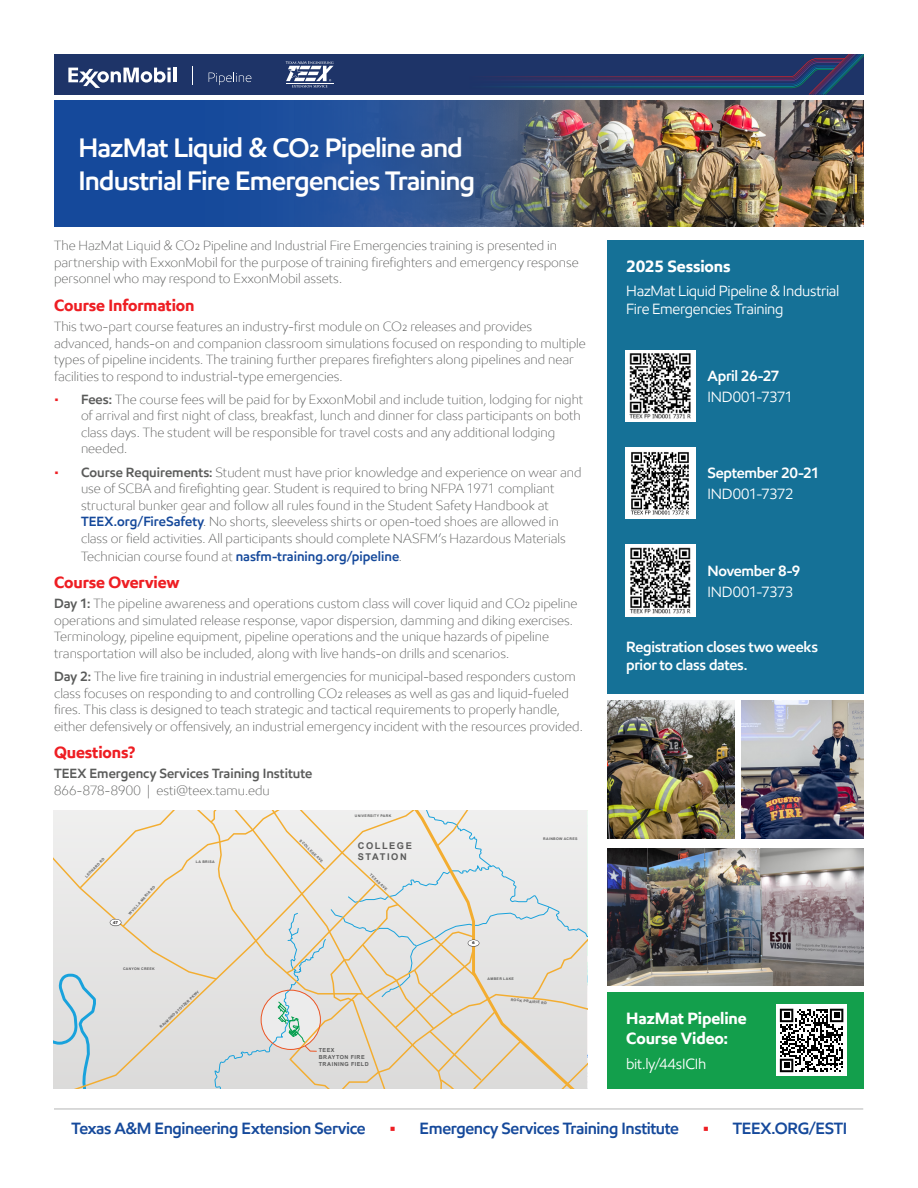
<style>
.page{position:relative;width:918px;height:1188px;background:#fff}
.page>*{position:absolute;margin:0;border:0;box-sizing:border-box;transform-origin:0 0}
.t1{font:600 27px/33px "E Mprint";letter-spacing:-.03em;color:#fff}
.t2{font:600 16.5px "E Mprint";letter-spacing:-.02em;color:#15499b}
.t3{font:700 16.5px "E Mprint";letter-spacing:-.005em;color:#ee1e23}
.t4{font:700 16.5px "E Mprint";letter-spacing:-.01em;color:#fff}
.t5{font:600 15px/21px "E Mprint";letter-spacing:-.02em;color:#fff}
.t6{font:15px/21px "E Mprint";letter-spacing:-.02em;color:#fff}
.t7{font:300 13.5px/16.5px "E Mprint";color:#5a5b5a}
.t8{font:600 13.5px "E Mprint";color:#15499b}
.t9{font:600 13.5px "E Mprint";color:#5a5b5a}
.t10{font:700 9.3px/11.1px "Arial";letter-spacing:.16em;color:#5b5b5b}
.t11{font:700 5.55px/6.6px "Arial";letter-spacing:.09em;color:#5b5b5b}
.t12{font:700 4.2px "Interstate";color:#231f20}
.t13{font:700 3.6px "Arial";letter-spacing:.09em;color:#5b5b5b}
.s1{font-weight:400;color:#ee1e23}
.s2{font-weight:600}
.s3{font-weight:600;color:#15499b}
.s4{font-weight:300;color:#5a5b5a}
.s5{font-weight:400}
.s6{color:#ee1e23}
</style>
<div class="page">
<hr style="left:54px;top:1109px;width:809px;height:1px;background:#b4b5b5">
<div style="left:54px;top:54px;width:810px;height:40px;background:#1e3468"></div>
<svg style="left:486px;top:54px;width:378px;height:40px"></svg>
<svg style="left:286px;top:61px;width:48px;height:26px"></svg>
<hr style="left:173px;top:68px;width:3px;height:14px;background:#fff">
<svg style="left:68px;top:68px;width:103px;height:20px"></svg>
<svg style="left:209px;top:72px;width:42px;height:13px"></svg>
<svg style="left:192px;top:66px;width:1px;height:19px"></svg>
<div style="left:608px;top:992px;width:256px;height:97px;background:#139f4c"></div>
<img style="left:574px;top:101px;width:290px;height:126px">
<svg style="left:54px;top:101px;width:520px;height:126px;background:#2a5293"></svg>
<div style="left:777px;top:1005px;width:69px;height:71px;background:#fff"></div>
<svg style="left:780px;top:1009px;width:63px;height:63px"></svg>
<svg style="left:54px;top:810px;width:533px;height:279px;background:#e3e1dc"></svg>
<img style="left:608px;top:700px;width:127px;height:139px">
<img style="left:741px;top:700px;width:123px;height:139px">
<div style="left:608px;top:240px;width:256px;height:453px;background:#157197"></div>
<img style="left:626px;top:350px;width:69px;height:71px">
<img style="left:626px;top:448px;width:69px;height:71px">
<img style="left:626px;top:545px;width:69px;height:71px">
<img style="left:608px;top:848px;width:256px;height:138px">
<p class="t1" style="left:78px;top:131px;width:398px">HazMat Liquid &amp; CO2 Pipeline and<br>Industrial Fire Emergencies Training</p>
<p class="t7" style="left:54px;top:237px;width:526px">The HazMat Liquid &amp; CO2 Pipeline and Industrial Fire Emergencies training is presented in partnership with ExxonMobil for the purpose of training firefighters and emergency response personnel who may respond to ExxonMobil assets.</p>
<p class="t3" style="left:54px;top:295px;width:142px">Course Information</p>
<p class="t7" style="left:54px;top:318px;width:533px">This two-part course features an industry-first module on CO2 releases and provides advanced, hands-on and companion classroom simulations focused on responding to multiple types of pipeline incidents. The training further prepares firefighters along pipelines and near facilities to respond to industrial-type emergencies.</p>
<p class="t7" style="left:81px;top:391px;width:504px;text-indent:-27px"><span class="s1">•</span> <span class="s2">Fees:</span> The course fees will be paid for by ExxonMobil and include tuition, lodging for night of arrival and first night of class, breakfast, lunch and dinner for class participants on both class days. The student will be responsible for travel costs and any additional lodging needed.</p>
<p class="t7" style="left:81px;top:464px;width:502px;text-indent:-27px"><span class="s1">•</span> <span class="s2">Course Requirements:</span> Student must have prior knowledge and experience on wear and use of SCBA and firefighting gear. Student is required to bring NFPA 1971 compliant structural bunker gear and follow all rules found in the Student Safety Handbook at <span class="s3">TEEX.org/FireSafety</span>. No shorts, sleeveless shirts or open-toed shoes are allowed in class or field activities. All participants should complete NASFM’s Hazardous Materials</p>
<p class="t8" style="left:81px;top:548px;width:322px"><span class="s4">Technician course found at</span> nasfm-training.org/pipeline<span class="s4">.</span></p>
<p class="t3" style="left:54px;top:572px;width:127px">Course Overview</p>
<p class="t7" style="left:54px;top:595px;width:525px"><span class="s2">Day 1:</span> The pipeline awareness and operations custom class will cover liquid and CO2 pipeline operations and simulated release response, vapor dispersion, damming and diking exercises.<br>Terminology, pipeline equipment, pipeline operations and the unique hazards of pipeline transportation will also be included, along with live hands-on drills and scenarios.</p>
<p class="t7" style="left:54px;top:668px;width:530px"><span class="s2">Day 2:</span> The live fire training in industrial emergencies for municipal-based responders custom class focuses on responding to and controlling CO2 releases as well as gas and liquid-fueled fires. This class is designed to teach strategic and tactical requirements to properly handle, either defensively or offensively, an industrial emergency incident with the resources provided.</p>
<p class="t3" style="left:54px;top:743px;width:83px">Questions?</p>
<p class="t9" style="left:54px;top:765px;width:260px">TEEX Emergency Services Training Institute</p>
<p class="t7" style="left:54px;top:782px;width:217px">866-878-8900 | esti@teex.tamu.edu</p>
<p class="t13" style="left:160px;top:766px;width:56px;rotate:43deg">HARVEY MITCHELL PKWY S</p>
<p class="t13" style="left:84px;top:875px;width:28px;rotate:-46deg">LEONARD RD</p>
<p class="t12" style="left:113px;top:920px;width:7px">47</p>
<p class="t13" style="left:127px;top:913px;width:39px;rotate:-47deg">W VILLA MARIA RD</p>
<p class="t13" style="left:196px;top:859px;width:20px">LA BRISA</p>
<p class="t13" style="left:123px;top:967px;width:33px">CANYON CREEK</p>
<p class="t13" style="left:159px;top:1026px;width:54px;rotate:-44deg">RAYMOND STOTZER PKWY</p>
<p class="t13" style="left:302px;top:838px;width:33px;rotate:45deg">S COLLEGE AVE</p>
<p class="t13" style="left:355px;top:813px;width:38px">UNIVERSITY PARK</p>
<p class="t10" style="left:358px;top:840px;width:55px">COLLEGE<br>STATION</p>
<p class="t13" style="left:372px;top:872px;width:24px;rotate:44deg">TEXAS AVE</p>
<p class="t11" style="left:319px;top:1047px;width:51px">TEEX<br>BRAYTON FIRE<br>TRAINING FIELD</p>
<p class="t13" style="left:543px;top:836px;width:36px">RAINBOW ACRES</p>
<p class="t12" style="left:472px;top:941px;width:4px">6</p>
<p class="t13" style="left:488px;top:977px;width:28px">AMBER LAKE</p>
<p class="t13" style="left:511px;top:997px;width:37px;rotate:6deg">ROCK PRAIRIE RD</p>
<p class="t4" style="left:626px;top:256px;width:106px">2025 Sessions</p>
<p class="t6" style="left:626px;top:282px;width:215px;line-height:18px">HazMat Liquid Pipeline &amp; Industrial<br>Fire Emergencies Training</p>
<p class="t6" style="left:708px;top:365px;width:87px"><span class="s2">April 26-27<br></span>IND001-7371</p>
<p class="t5" style="left:708px;top:462px;width:114px">September 20-21<br><span class="s5">IND001-7372</span></p>
<p class="t5" style="left:708px;top:560px;width:95px">November 8-9<br><span class="s5">IND001-7373</span></p>
<p class="t5" style="left:626px;top:638px;width:193px;line-height:18px">Registration closes two weeks prior to class dates.</p>
<p class="t4" style="left:626px;top:1008px;width:122px">HazMat Pipeline</p>
<p class="t4" style="left:626px;top:1028px;width:103px">Course Video:</p>
<p class="t6" style="left:626px;top:1053px;width:82px">bit.ly/44sICIh</p>
<p class="t2" style="left:72px;top:1118px;width:296px">Texas A&amp;M Engineering Extension Service</p>
<p class="t2" style="left:389px;top:1118px;width:291px"><span class="s6">•</span> Emergency Services Training Institute</p>
<p class="t2" style="left:703px;top:1118px;width:146px"><span class="s6">•</span> TEEX.ORG/ESTI</p>
</div>
